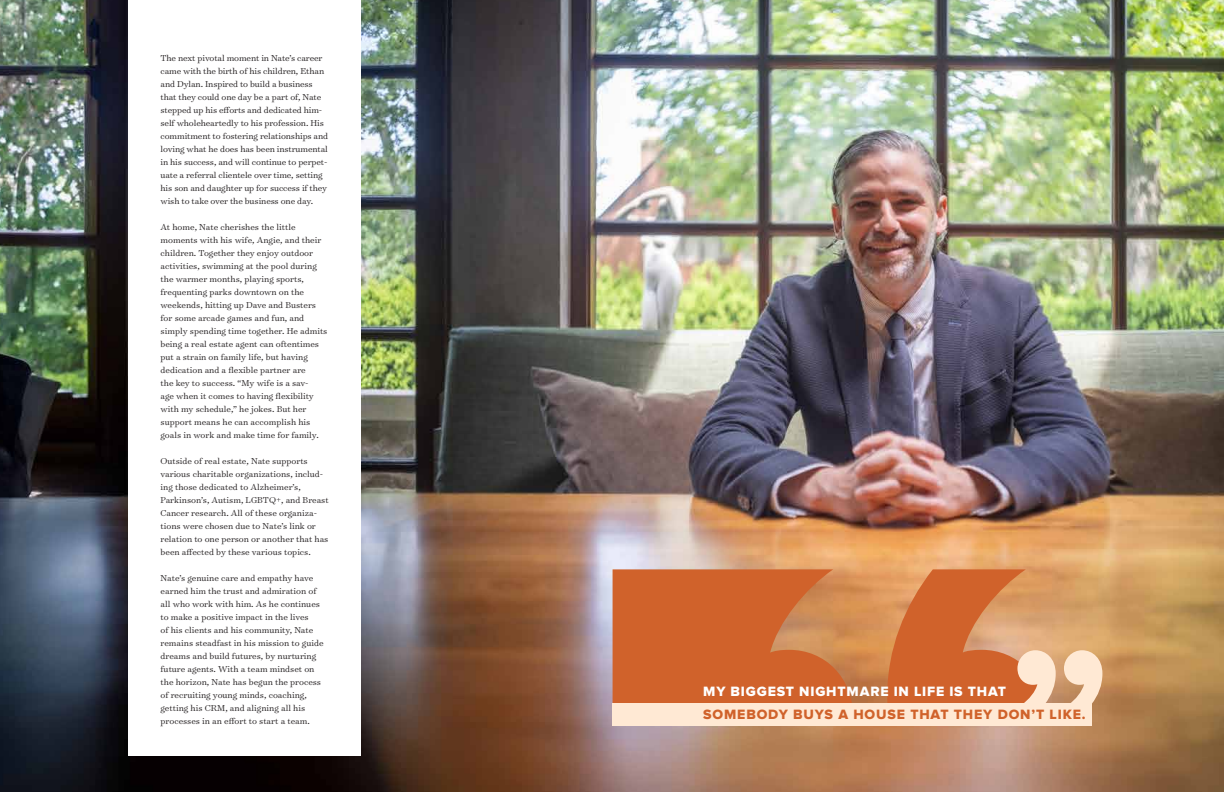
<style>
.page{position:relative;width:1224px;height:792px;background:#fff}
.page>*{position:absolute;margin:0;border:0;box-sizing:border-box;transform-origin:0 0}
.t1{font:14px "Proxima Nova Extrabld";letter-spacing:.06em;color:#d0622b}
.t2{font:14px "Proxima Nova Extrabld";letter-spacing:.06em;color:#fff}
.t3{font:300 9.8px/13px "Surveyor Text";color:#231f20}
</style>
<div class="page">
<img style="left:0;top:0;width:1224px;height:792px">
<div style="left:128px;top:0;width:233px;height:756px;background:#fff"></div>
<svg style="left:613px;top:569px;width:432px;height:134px;background:#d1713b"></svg>
<svg style="left:1017px;top:650px;width:85px;height:54px;background:#ecc7a8"></svg>
<div style="left:612px;top:703px;width:480px;height:23px;background:#ffe9d4"></div>
<p class="t3" style="left:161px;top:52px;width:169px">The next pivotal moment in Nate’s career came with the birth of his children, Ethan and Dylan. Inspired to build a business that they could one day be a part of, Nate stepped up his efforts and dedicated him&shy;self wholeheartedly to his profession. His commitment to fostering relationships and loving what he does has been instrumental in his success, and will continue to perpet&shy;uate a referral clientele over time, setting his son and daughter up for success if they wish to take over the business one day.</p>
<p class="t3" style="left:161px;top:221px;width:168px">At home, Nate cherishes the little moments with his wife, Angie, and their children. Together they enjoy outdoor activities, swimming at the pool during the warmer months, playing sports, frequenting parks downtown on the weekends, hitting up Dave and Busters for some arcade games and fun, and simply spending time together. He admits being a real estate agent can oftentimes put a strain on family life, but having dedication and a flexible partner are<br>the key to success. “My wife is a sav-<br>age when it comes to having flexibility with my schedule,” he jokes. But her support means he can accomplish his goals in work and make time for family.</p>
<p class="t3" style="left:161px;top:454px;width:170px">Outside of real estate, Nate supports various charitable organizations, includ&shy;ing those dedicated to Alzheimer’s, Parkinson’s, Autism, LGBTQ+, and Breast Cancer research. All of these organiza&shy;tions were chosen due to Nate’s link or relation to one person or another that has been affected by these various topics.</p>
<p class="t3" style="left:161px;top:571px;width:165px">Nate’s genuine care and empathy have earned him the trust and admiration of all who work with him. As he continues to make a positive impact in the lives<br>of his clients and his community, Nate remains steadfast in his mission to guide dreams and build futures, by nurturing future agents. With a team mindset on the horizon, Nate has begun the process of recruiting young minds, coaching, getting his CRM, and aligning all his processes in an effort to start a team.</p>
<h1 class="t2" style="left:703px;top:685px;width:304px">MY BIGGEST NIGHTMARE IN LIFE IS THAT</h1>
<h1 class="t1" style="left:703px;top:708px;width:384px">SOMEBODY BUYS A HOUSE THAT THEY DON’T LIKE.</h1>
</div>
